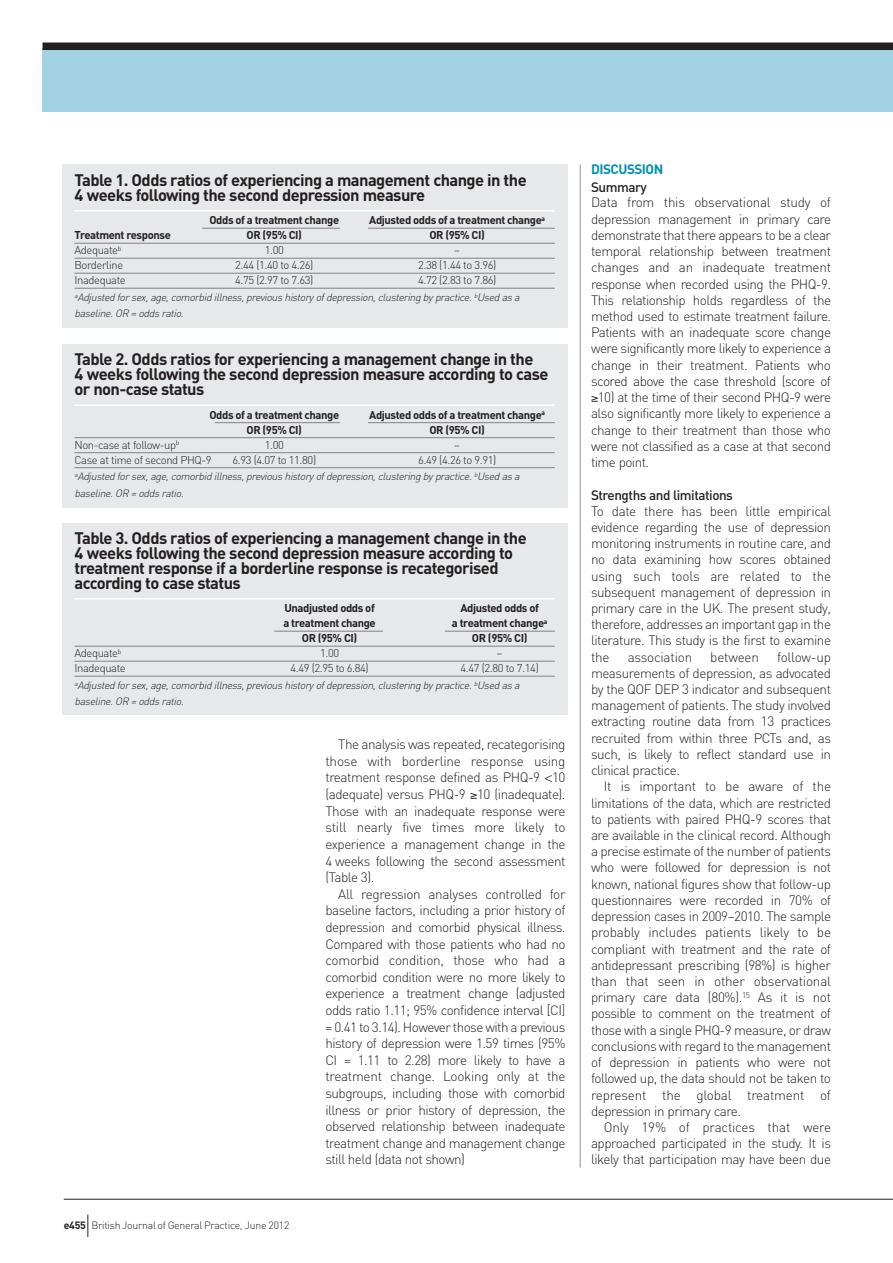
<style>
.page{position:relative;width:893px;height:1263px;background:#fff}
.page>*{position:absolute;margin:0;border:0;box-sizing:border-box;transform-origin:0 0}
.t1{font:700 16.5px/15px "DIN";letter-spacing:-.035em;color:#231f20}
.t2{font:300 13.5px/16.2px "DIN";letter-spacing:-.035em;color:#231f20;text-align:justify}
.t3{font:500 13.5px "DIN";letter-spacing:-.035em;color:#231f20}
.t4{font:300 13.5px "DIN";letter-spacing:-.015em;color:#231f20}
.t5{font:700 13.5px "DIN";letter-spacing:-.035em;color:#008fb3}
.t6{font:700 11.25px "DIN";letter-spacing:-.035em;color:#231f20}
.t7{font:300 11.25px "DIN";letter-spacing:-.035em;color:#231f20}
.t8{font:italic 300 10.5px/16.5px "DIN";color:#231f20}
.t9{font:300 10.5px "DIN";letter-spacing:-.025em;color:#231f20}
.s1{font-weight:700}
.s2{font-family:"Helvetica Neue"}
</style>
<div class="page">
<div style="left:43px;top:48px;width:850px;height:64px;background:#a2d2e3"></div>
<div style="left:43px;top:43px;width:850px;height:7px;background:#231f20"></div>
<hr style="left:64px;top:1199px;width:829px;height:1px;background:#231f20">
<svg style="left:87px;top:1214px;width:1px;height:23px"></svg>
<hr style="left:580px;top:165px;width:1px;height:1003px;background:#939598">
<div style="left:62px;top:165px;width:506px;height:163px;background:#e7e8e9"></div>
<hr style="left:74px;top:210px;width:481px;height:1px;background:#fff">
<hr style="left:202px;top:228px;width:353px;height:1px;background:#808285">
<hr style="left:74px;top:243px;width:481px;height:1px;background:#808285">
<hr style="left:74px;top:258px;width:481px;height:1px;background:#808285">
<hr style="left:74px;top:273px;width:481px;height:1px;background:#808285">
<hr style="left:74px;top:288px;width:481px;height:1px;background:#808285">
<div style="left:62px;top:344px;width:506px;height:163px;background:#e7e8e9"></div>
<hr style="left:74px;top:404px;width:481px;height:2px;background:#fff">
<hr style="left:215px;top:422px;width:340px;height:1px;background:#808285">
<hr style="left:74px;top:437px;width:481px;height:1px;background:#808285">
<hr style="left:74px;top:452px;width:481px;height:1px;background:#808285">
<hr style="left:74px;top:467px;width:481px;height:1px;background:#808285">
<div style="left:62px;top:524px;width:506px;height:191px;background:#e7e8e9"></div>
<hr style="left:74px;top:598px;width:481px;height:1px;background:#fff">
<hr style="left:274px;top:631px;width:281px;height:1px;background:#808285">
<hr style="left:74px;top:646px;width:481px;height:1px;background:#808285">
<hr style="left:74px;top:661px;width:481px;height:1px;background:#808285">
<hr style="left:74px;top:676px;width:481px;height:1px;background:#808285">
<div style="left:340px;top:217px;width:28px;height:14px;background:#e7e8e9"></div>
<div style="left:341px;top:414px;width:27px;height:15px;background:#e7e8e9"></div>
<div style="left:383px;top:623px;width:62px;height:15px;background:#e7e8e9"></div>
<p class="t1" style="left:74px;top:173px;width:454px">Table 1. Odds ratios of experiencing a management change in the<br>4 weeks following the second depression measure</p>
<p class="t6" style="left:209px;top:214px;width:131px">Odds of a treatment change</p>
<p class="t6" style="left:369px;top:214px;width:177px">Adjusted odds of a treatment change<sup>a</sup></p>
<p class="t6" style="left:74px;top:229px;width:98px">Treatment response</p>
<p class="t6" style="left:247px;top:229px;width:57px">OR (95% CI)</p>
<p class="t6" style="left:429px;top:229px;width:57px">OR (95% CI)</p>
<p class="t7" style="left:74px;top:244px;width:48px">Adequate<sup>b</sup></p>
<p class="t7" style="left:265px;top:244px;width:21px">1.00</p>
<p class="t7" style="left:454px;top:244px;width:7px">–</p>
<p class="t7" style="left:74px;top:259px;width:50px">Borderline</p>
<p class="t7" style="left:235px;top:259px;width:80px">2.44 (1.40 to 4.26)</p>
<p class="t7" style="left:418px;top:259px;width:80px">2.38 (1.44 to 3.96)</p>
<p class="t7" style="left:74px;top:274px;width:53px">Inadequate</p>
<p class="t7" style="left:235px;top:274px;width:80px">4.75 (2.97 to 7.63)</p>
<p class="t7" style="left:418px;top:274px;width:80px">4.72 (2.83 to 7.86)</p>
<p class="t8" style="left:74px;top:289px;width:449px"><sup>a</sup>Adjusted for sex, age, comorbid illness, previous history of depression, clustering by practice. <sup>b</sup>Used as a baseline. OR = odds ratio.</p>
<p class="t1" style="left:74px;top:352px;width:475px">Table 2. Odds ratios for experiencing a management change in the<br>4 weeks following the second depression measure according to case or non-case status</p>
<p class="t6" style="left:209px;top:408px;width:131px">Odds of a treatment change</p>
<p class="t6" style="left:369px;top:408px;width:177px">Adjusted odds of a treatment change<sup>a</sup></p>
<p class="t6" style="left:247px;top:423px;width:57px">OR (95% CI)</p>
<p class="t6" style="left:429px;top:423px;width:57px">OR (95% CI)</p>
<p class="t7" style="left:74px;top:438px;width:106px">Non-case at follow-up<sup>b</sup></p>
<p class="t7" style="left:265px;top:438px;width:21px">1.00</p>
<p class="t7" style="left:454px;top:438px;width:7px">–</p>
<p class="t7" style="left:74px;top:453px;width:139px">Case at time of second PHQ-9</p>
<p class="t7" style="left:232px;top:453px;width:85px">6.93 (4.07 to 11.80)</p>
<p class="t7" style="left:418px;top:453px;width:80px">6.49 (4.26 to 9.91)</p>
<p class="t8" style="left:74px;top:468px;width:449px"><sup>a</sup>Adjusted for sex, age, comorbid illness, previous history of depression, clustering by practice. <sup>b</sup>Used as a baseline. OR = odds ratio.</p>
<p class="t1" style="left:74px;top:531px;width:454px">Table 3. Odds ratios of experiencing a management change in the 4 weeks following the second depression measure according to treatment response if a borderline response is recategorised according to case status</p>
<p class="t6" style="left:284px;top:602px;width:92px">Unadjusted odds of</p>
<p class="t6" style="left:460px;top:602px;width:80px">Adjusted odds of</p>
<p class="t6" style="left:283px;top:617px;width:94px">a treatment change</p>
<p class="t6" style="left:452px;top:617px;width:97px">a treatment change<sup>a</sup></p>
<p class="t6" style="left:302px;top:632px;width:57px">OR (95% CI)</p>
<p class="t6" style="left:472px;top:632px;width:57px">OR (95% CI)</p>
<p class="t7" style="left:74px;top:647px;width:48px">Adequate<sup>b</sup></p>
<p class="t7" style="left:320px;top:647px;width:21px">1.00</p>
<p class="t7" style="left:497px;top:647px;width:7px">–</p>
<p class="t7" style="left:74px;top:662px;width:53px">Inadequate</p>
<p class="t7" style="left:290px;top:662px;width:80px">4.49 (2.95 to 6.84)</p>
<p class="t7" style="left:461px;top:662px;width:80px">4.47 (2.80 to 7.14)</p>
<p class="t8" style="left:74px;top:677px;width:449px"><sup>a</sup>Adjusted for sex, age, comorbid illness, previous history of depression, clustering by practice. <sup>b</sup>Used as a baseline. OR = odds ratio.</p>
<p class="t9" style="left:64px;top:1219px;width:227px"><span class="s1">e455</span> British Journal of General Practice, June 2012</p>
<p class="t2" style="left:325px;top:736px;width:242px;line-height:16.6px;text-indent:13px">The analysis was repeated, recategorising those with borderline response using treatment response defined as PHQ-9 <span class="s2">&lt;</span>10 (adequate) versus PHQ-9 ≥10 (inadequate).<br>Those with an inadequate response were still nearly five times more likely to experience a management change in the 4 weeks following the second assessment (Table 3).</p>
<p class="t2" style="left:325px;top:886px;width:242px;line-height:16.6px;text-indent:13px">All regression analyses controlled for baseline factors, including a prior history of depression and comorbid physical illness.<br>Compared with those patients who had no comorbid condition, those who had a comorbid condition were no more likely to experience a treatment change (adjusted odds ratio 1.11; 95% confidence interval [CI] = 0.41 to 3.14). However those with a previous history of depression were 1.59 times (95% CI = 1.11 to 2.28) more likely to have a treatment change. Looking only at the subgroups, including those with comorbid illness or prior history of depression, the observed relationship between inadequate treatment change and management change still held (data not shown)</p>
<p class="t5" style="left:591px;top:162px;width:74px">DISCUSSION</p>
<p class="t3" style="left:591px;top:179px;width:57px">Summary</p>
<p class="t2" style="left:591px;top:195px;width:242px">Data from this observational study of depression management in primary care demonstrate that there appears to be a clear temporal relationship between treatment changes and an inadequate treatment response when recorded using the PHQ-9.<br>This relationship holds regardless of the method used to estimate treatment failure.<br>Patients with an inadequate score change were significantly more likely to experience a change in their treatment. Patients who scored above the case threshold (score of ≥10) at the time of their second PHQ-9 were also significantly more likely to experience a change to their treatment than those who were not classified as a case at that second time point.</p>
<p class="t3" style="left:591px;top:487px;width:143px">Strengths and limitations</p>
<p class="t2" style="left:591px;top:503px;width:242px">To date there has been little empirical evidence regarding the use of depression monitoring instruments in routine care, and no data examining how scores obtained using such tools are related to the subsequent management of depression in primary care in the UK. The present study, therefore, addresses an important gap in the literature. This study is the first to examine the</p>
<p class="t2" style="left:591px;top:649px;width:242px;text-indent:186px">follow-up measurements of depression, as advocated by the QOF DEP 3 indicator and subsequent management of patients. The study involved extracting routine data from 13 practices recruited from within three PCTs and, as such, is likely to reflect standard use in clinical practice.</p>
<p class="t2" style="left:591px;top:779px;width:242px;text-indent:13px">It is important to be aware of the limitations of the data, which are restricted to patients with paired PHQ-9 scores that are available in the clinical record. Although a precise estimate of the number of patients who were followed for depression is not known, national figures show that follow-up questionnaires were recorded in 70% of depression cases in 2009–2010. The sample probably includes patients likely to be compliant with treatment and the rate of antidepressant prescribing (98%) is higher than that seen in other observational primary care data (80%).<sup>15</sup> As it is not possible to comment on the treatment of those with a single PHQ-9 measure, or draw conclusions with regard to the management of depression in patients who were not followed up, the data should not be taken to represent the global treatment of depression in primary care.</p>
<p class="t2" style="left:591px;top:1119px;width:242px;text-indent:13px">Only 19% of practices that were approached participated in the study. It is likely that participation may have been due</p>
<p class="t4" style="left:628px;top:649px;width:66px">association</p>
<p class="t4" style="left:710px;top:649px;width:50px">between</p>
</div>
